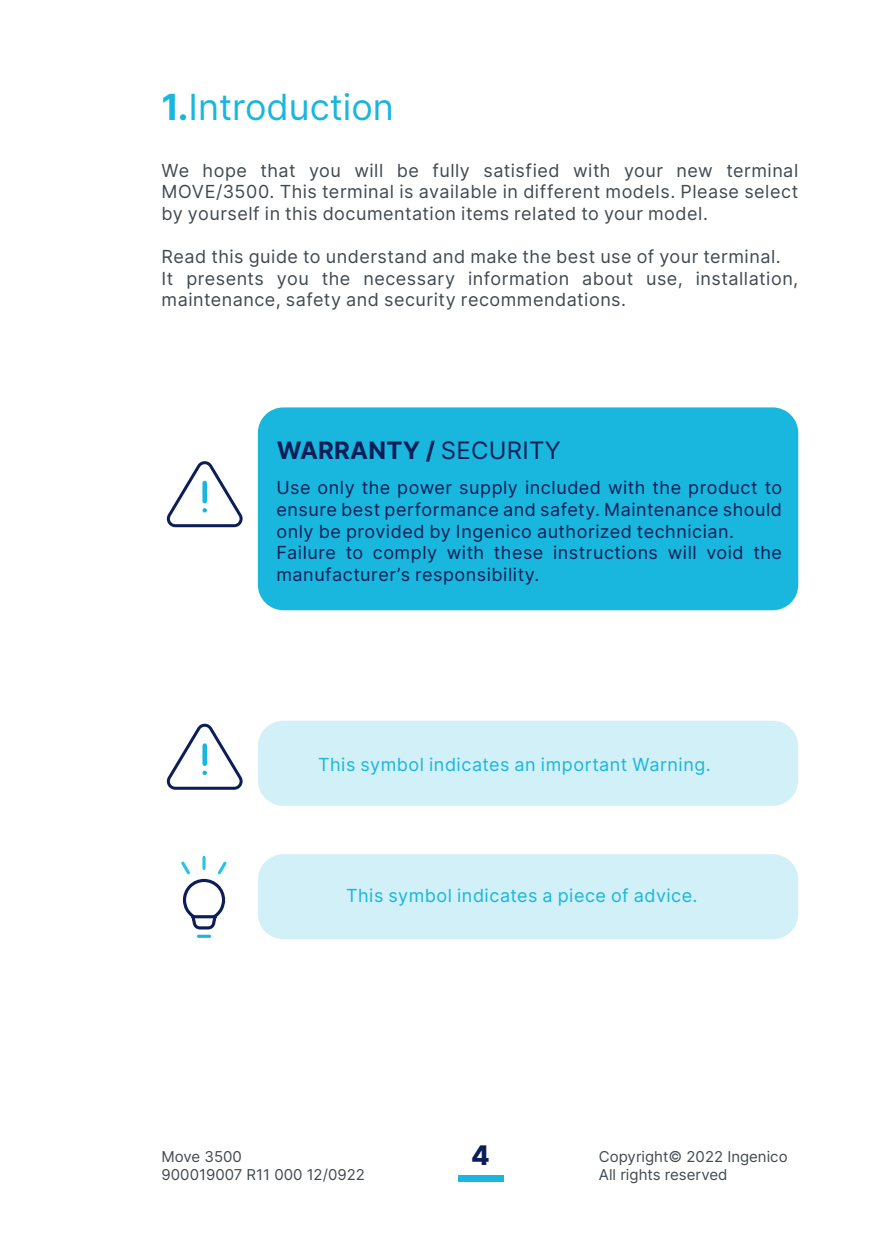
<style>
.page{position:relative;width:893px;height:1259px;background:#fff}
.page>*{position:absolute;margin:0;border:0;box-sizing:border-box;transform-origin:0 0}
.t1{font:36px "Inter";color:#19b6dd}
.t2{font:800 27px "Inter";color:#0c1e58}
.t3{font:700 24px "Inter";letter-spacing:.01em;color:#0c1e58}
.Style_de_paragraphe{font:18px/21.6px "Inter";letter-spacing:.03em;color:#414950;text-align:justify}
.Style_de_paragraphe-2{font:18px/21.6px "Inter";letter-spacing:.03em;color:#0c1e58;text-align:justify}
.Style_de_paragraphe-3{font:18px "Inter";letter-spacing:.03em;color:#19b6dd}
.t4{font:15px/18px "Inter";color:#414950}
.s1{font-weight:700}
.s2{font-weight:400}
</style>
<div class="page">
<div style="left:458px;top:1175px;width:45px;height:7px;background:#19b6dd"></div>
<div style="left:258px;top:854px;width:540px;height:85px;background:#d1f0f8;border-radius:26px"></div>
<div style="left:258px;top:720px;width:540px;height:86px;background:#d1f0f8;border-radius:26px"></div>
<div style="left:258px;top:407px;width:540px;height:203px;background:#19b6dd;border-radius:26px"></div>
<svg style="left:166px;top:461px;width:77px;height:67px"></svg>
<svg style="left:166px;top:723px;width:77px;height:67px"></svg>
<svg style="left:198px;top:934px;width:12px;height:4px"></svg>
<svg style="left:181px;top:861px;width:46px;height:69px"></svg>
<svg style="left:202px;top:857px;width:4px;height:11px"></svg>
<p class="t1" style="left:162px;top:81px;width:234px"><span class="s1">1.</span>Introduction</p>
<p class="Style_de_paragraphe" style="left:162px;top:159px;width:638px">We hope that you will be fully satisfied with your new terminal MOVE/3500. This terminal is available in different models. Please select by yourself in this documentation items related to your model.</p>
<p class="Style_de_paragraphe" style="left:162px;top:245px;width:621px">Read this guide to understand and make the best use of your terminal.</p>
<p class="Style_de_paragraphe" style="left:162px;top:267px;width:638px">It presents you the necessary information about use, installation, maintenance, safety and security recommendations.</p>
<p class="t3" style="left:277px;top:433px;width:286px">WARRANTY / <span class="s2">SECURITY</span></p>
<p class="Style_de_paragraphe-2" style="left:277px;top:477px;width:507px">Use only the power supply included with the product to ensure best performance and safety. Maintenance should only be provided by Ingenico authorized technician.</p>
<p class="Style_de_paragraphe-2" style="left:277px;top:541px;width:507px">Failure to comply with these instructions will void the manufacturer’s responsibility.</p>
<p class="Style_de_paragraphe-3" style="left:318px;top:751px;width:394px">This symbol indicates an important Warning.</p>
<p class="Style_de_paragraphe-3" style="left:346px;top:882px;width:353px">This symbol indicates a piece of advice.</p>
<h2 class="t2" style="left:471px;top:1135px;width:20px">4</h2>
<p class="t4" style="left:162px;top:1147px;width:205px">Move 3500<br>900019007 R11 000 12/0922</p>
<p class="t4" style="left:599px;top:1147px;width:190px">Copyright© 2022 Ingenico<br>All rights reserved</p>
</div>
